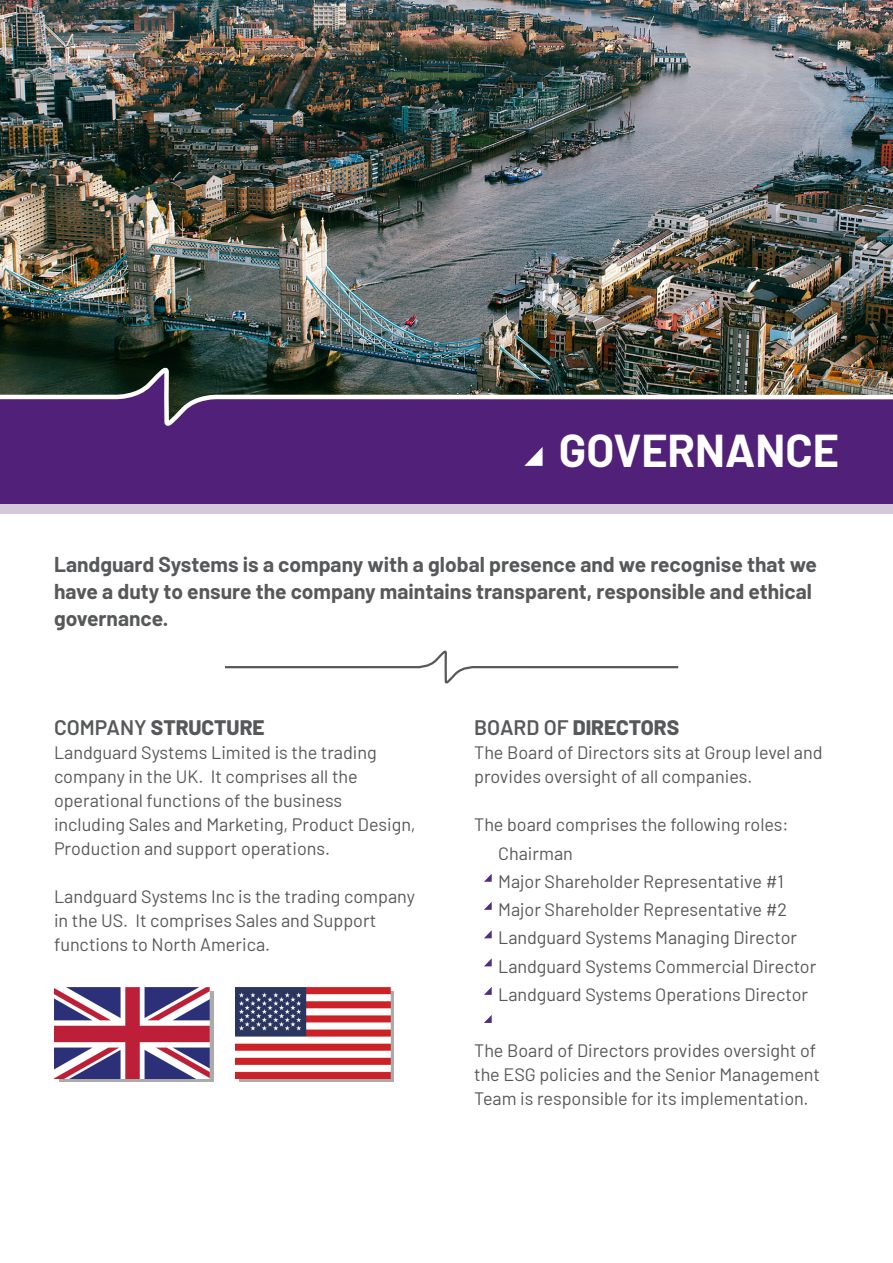
<style>
.page{position:relative;width:893px;height:1263px;background:#fff}
.page>*{position:absolute;margin:0;border:0;box-sizing:border-box;transform-origin:0 0}
.t1{font:700 45px "Barlow";color:#fff}
.Intro_para_white{font:700 21px/27px "Barlow";color:#57585a}
.t2{font:800 21px "Barlow";color:#57585a}
.t3{font:18px/24px "Barlow";color:#57585a}
.s1{font-weight:600}
</style>
<div class="page">
<img style="left:0;top:0;width:893px;height:1082px">
<div style="left:0;top:481px;width:893px;height:23px;background:#512179"></div>
<div style="left:0;top:504px;width:893px;height:10px;background:#d4c8dd"></div>
<svg style="left:524px;top:447px;width:19px;height:19px"></svg>
<svg style="left:223px;top:649px;width:457px;height:36px"></svg>
<div style="left:60px;top:991px;width:154px;height:91px;background:linear-gradient(to right,#ababac,#ababac)"></div>
<div style="left:239px;top:991px;width:155px;height:91px;background:linear-gradient(to right,#ababac,#ababac)"></div>
<img style="left:235px;top:988px;width:156px;height:90px">
<img style="left:54px;top:988px;width:155px;height:90px">
<svg style="left:484px;top:902px;width:8px;height:8px"></svg>
<svg style="left:484px;top:958px;width:8px;height:8px"></svg>
<svg style="left:484px;top:1015px;width:8px;height:8px"></svg>
<svg style="left:484px;top:874px;width:8px;height:8px"></svg>
<svg style="left:484px;top:930px;width:8px;height:8px"></svg>
<svg style="left:484px;top:987px;width:8px;height:8px"></svg>
<p class="t1" style="left:559px;top:417px;width:282px">GOVERNANCE</p>
<p class="Intro_para_white" style="left:54px;top:549px;width:764px">Landguard Systems is a company with a global presence and we recognise that we have a duty to ensure the company maintains transparent, responsible and ethical governance.</p>
<p class="t2" style="left:54px;top:712px;width:212px"><span class="s1">COMPANY</span> STRUCTURE</p>
<p class="t3" style="left:54px;top:739px;width:363px">Landguard Systems Limited is the trading company in the UK. It comprises all the operational functions of the business including Sales and Marketing, Product Design, Production and support operations.</p>
<p class="t3" style="left:54px;top:883px;width:363px">Landguard Systems Inc is the trading company in the US. It comprises Sales and Support functions to North America.</p>
<p class="t2" style="left:474px;top:712px;width:207px"><span class="s1">BOARD OF</span> DIRECTORS</p>
<p class="t3" style="left:474px;top:739px;width:350px">The Board of Directors sits at Group level and provides oversight of all companies.</p>
<p class="t3" style="left:474px;top:811px;width:316px">The board comprises the following roles:</p>
<p class="t3" style="left:498px;top:840px;width:76px">Chairman</p>
<p class="t3" style="left:498px;top:868px;width:287px">Major Shareholder Representative #1</p>
<p class="t3" style="left:498px;top:896px;width:291px">Major Shareholder Representative #2</p>
<p class="t3" style="left:498px;top:924px;width:300px">Landguard Systems Managing Director</p>
<p class="t3" style="left:498px;top:953px;width:320px">Landguard Systems Commercial Director</p>
<p class="t3" style="left:498px;top:981px;width:312px">Landguard Systems Operations Director</p>
<p class="t3" style="left:474px;top:1037px;width:348px">The Board of Directors provides oversight of the ESG policies and the Senior Management<br>Team is responsible for its implementation.</p>
</div>
